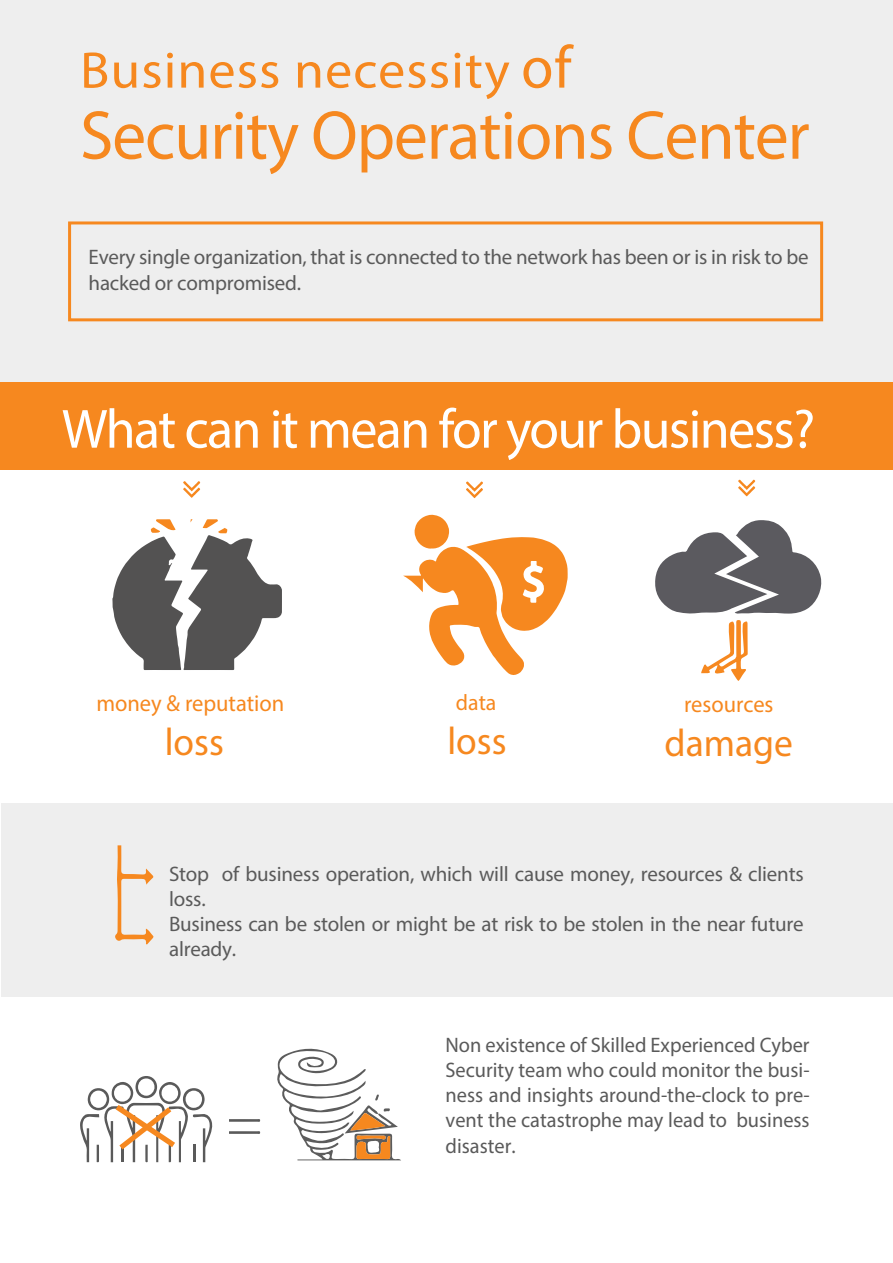
<style>
.page{position:relative;width:893px;height:1263px;background:#fff}
.page>*{position:absolute;margin:0;border:0;box-sizing:border-box;transform-origin:0 0}
.t1{font:69.6px "Myriad Pro";letter-spacing:-.015em;color:#f6881f}
.t2{font:55.65px "Myriad Pro";letter-spacing:-.03em;color:#fff}
.t3{font:51.75px "Myriad Pro";letter-spacing:.02em;color:#f6881f;scale:1.04 1}
.t4{font:38.7px "Myriad Pro";color:#f6881f}
.t5{font:23.25px "Myriad Pro";color:#f6881f}
.t6{font:22.5px "Myriad Pro";color:#f6881f}
.t7{font:21px/25.2px "Myriad Pro";letter-spacing:-.01em;color:#5a5a5a}
.s1{font-size:60.3px}
</style>
<div class="page">
<svg style="left:112px;top:519px;width:170px;height:151px"></svg>
<div style="left:0;top:0;width:893px;height:386px;background:#eee"></div>
<div style="left:1px;top:803px;width:891px;height:193px;background:#eee"></div>
<svg style="left:655px;top:520px;width:167px;height:94px"></svg>
<svg style="left:701px;top:620px;width:47px;height:61px"></svg>
<div style="left:0;top:382px;width:893px;height:88px;background:#f6881f"></div>
<svg style="left:277px;top:1048px;width:124px;height:112px"></svg>
<svg style="left:229px;top:1119px;width:31px;height:3px"></svg>
<svg style="left:229px;top:1131px;width:31px;height:3px"></svg>
<div style="left:68px;top:221px;width:755px;height:100px;border:3px solid #f6881f"></div>
<svg style="left:403px;top:514px;width:165px;height:161px"></svg>
<svg style="left:115px;top:845px;width:39px;height:99px"></svg>
<svg style="left:183px;top:481px;width:17px;height:17px"></svg>
<svg style="left:466px;top:481px;width:17px;height:17px"></svg>
<svg style="left:738px;top:480px;width:17px;height:16px"></svg>
<svg style="left:80px;top:1076px;width:133px;height:86px"></svg>
<h3 class="t3" style="left:80px;top:38px;width:474px">Business necessity <span class="s1">of</span></h3>
<h1 class="t1" style="left:80px;top:92px;width:731px">Security Operations Center</h1>
<p class="t7" style="left:89px;top:244px;width:722px">Every single organization, that is connected to the network has been or is in risk to be hacked or compromised.</p>
<h2 class="t2" style="left:62px;top:395px;width:755px">What can it mean for your business?</h2>
<p class="t5" style="left:96px;top:689px;width:189px">money &amp; reputation</p>
<h3 class="t4" style="left:165px;top:718px;width:61px">loss</h3>
<p class="t6" style="left:456px;top:688px;width:42px">data</p>
<h3 class="t4" style="left:447px;top:717px;width:61px">loss</h3>
<p class="t5" style="left:684px;top:690px;width:91px">resources</p>
<h3 class="t4" style="left:665px;top:719px;width:130px">damage</h3>
<p class="t7" style="left:169px;top:860px;width:636px">Stop of business operation, which will cause money, resources &amp; clients loss.<br>Business can be stolen or might be at risk to be stolen in the near future already.</p>
<p class="t7" style="left:446px;top:1032px;width:366px;text-align:justify">Non existence of Skilled Experienced Cyber Security team who could monitor the busi&shy;ness and insights around-the-clock to pre&shy;vent the catastrophe may lead to business disaster.</p>
</div>
